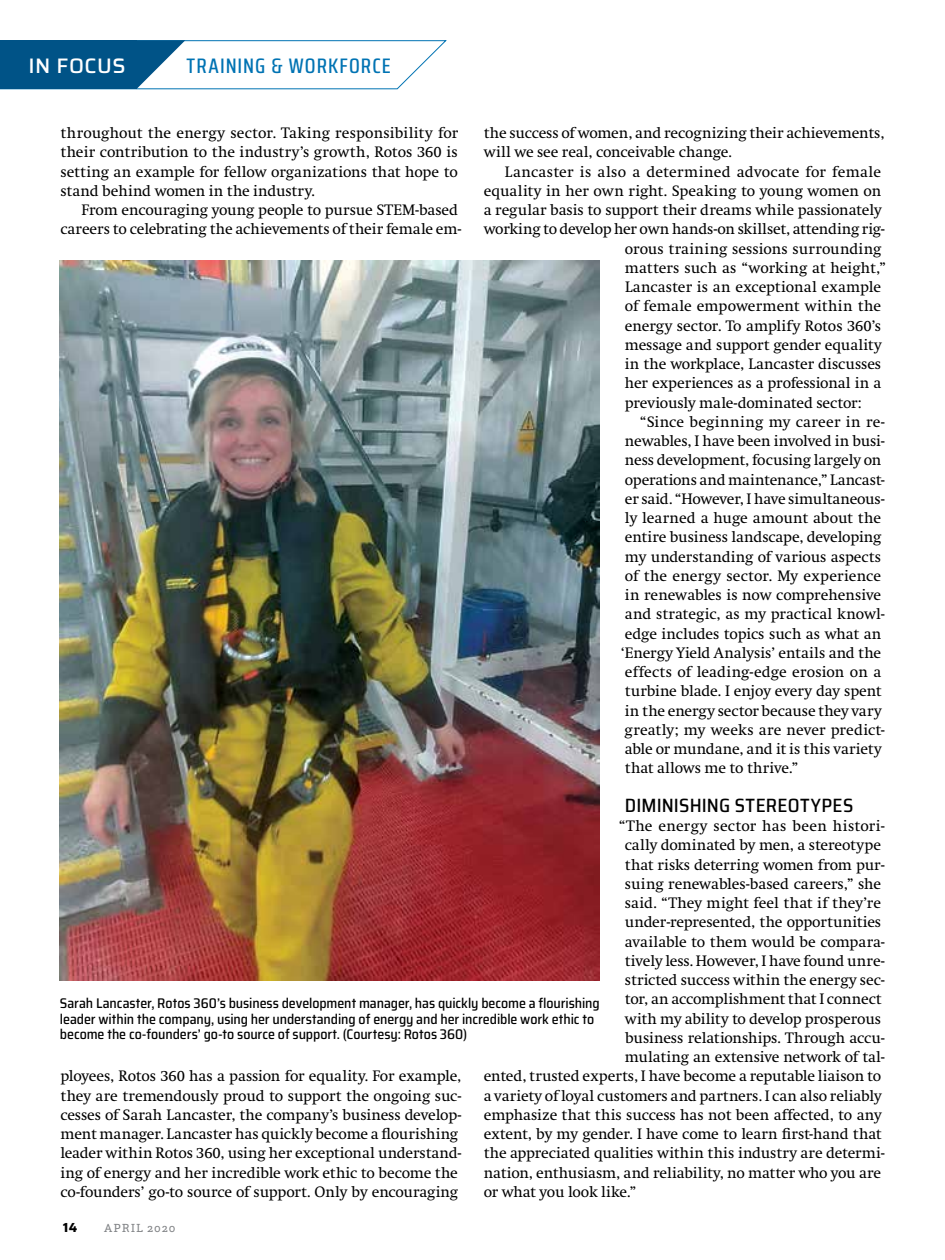
<style>
.page{position:relative;width:945px;height:1260px;background:#fff}
.page>*{position:absolute;margin:0;border:0;box-sizing:border-box;transform-origin:0 0}
.t1{font:500 21px "Saira Condensed";letter-spacing:.05em;color:#0073b3}
.t2{font:500 21px "Saira";letter-spacing:.025em;color:#fff}
.t3{font:500 semi-condensed 19.25px "Saira";letter-spacing:.01em;color:#000}
.t4{font:15.75px/19.2px "Swift";letter-spacing:-.005em;color:#000}
.t5{font:15.75px "Swift";letter-spacing:.015em;color:#000}
.t6{font:15.75px "Swift";letter-spacing:.02em;color:#000}
.t7{font:500 semi-condensed 14px/15.8px "Saira";letter-spacing:-.005em;color:#000}
.t8{font:700 13.12px "Saira";color:#000}
.t9{font:12.25px "Questa Slab";letter-spacing:.07em;color:#808285}
</style>
<div class="page">
<img style="left:60px;top:261px;width:540px;height:720px">
<svg style="left:0;top:40px;width:447px;height:50px"></svg>
<h1 class="t2" style="left:29px;top:50px;width:98px">IN FOCUS</h1>
<h1 class="t1" style="left:187px;top:50px;width:206px">TRAINING &amp; WORKFORCE</h1>
<p class="t4" style="left:60px;top:124px;width:399px;text-align:justify">throughout the energy sector. Taking responsibility for their contribution to the industry’s growth, Rotos 360 is setting an example for fellow organizations that hope to stand behind women in the industry.</p>
<p class="t4" style="left:60px;top:201px;width:402px;text-align:right">From encouraging young people to pursue STEM-based careers to celebrating the achievements of their female em-</p>
<p class="t4" style="left:484px;top:124px;width:402px">the success of women, and recognizing their achievements, will we see real, conceivable change.</p>
<p class="t5" style="left:505px;top:163px;width:378px">Lancaster is also a determined advocate for female</p>
<p class="t4" style="left:484px;top:181px;width:399px">equality in her own right. Speaking to young women on</p>
<p class="t4" style="left:484px;top:201px;width:400px">a regular basis to support their dreams while passionately</p>
<p class="t4" style="left:484px;top:220px;width:402px">working to develop her own hands-on skillset, attending rig-</p>
<p class="t4" style="left:625px;top:239px;width:258px">orous training sessions surrounding</p>
<p class="t4" style="left:625px;top:258px;width:263px">matters such as “working at height,”</p>
<p class="t4" style="left:625px;top:278px;width:258px">Lancaster is an exceptional example</p>
<p class="t4" style="left:625px;top:297px;width:258px">of female empowerment within the</p>
<p class="t4" style="left:625px;top:316px;width:258px">energy sector. To amplify Rotos 360’s</p>
<p class="t4" style="left:625px;top:335px;width:258px">message and support gender equality</p>
<p class="t4" style="left:625px;top:355px;width:258px">in the workplace, Lancaster discusses</p>
<p class="t4" style="left:625px;top:374px;width:258px">her experiences as a professional in a</p>
<p class="t4" style="left:625px;top:393px;width:238px">previously male-dominated sector:</p>
<p class="t5" style="left:640px;top:413px;width:246px">“Since beginning my career in re-</p>
<p class="t4" style="left:625px;top:432px;width:261px">newables, I have been involved in busi-</p>
<p class="t4" style="left:625px;top:451px;width:258px">ness development, focusing largely on</p>
<p class="t4" style="left:625px;top:470px;width:261px">operations and maintenance,” Lancast-</p>
<p class="t4" style="left:625px;top:489px;width:261px">er said. “However, I have simultaneous-</p>
<p class="t4" style="left:625px;top:509px;width:258px">ly learned a huge amount about the</p>
<p class="t4" style="left:625px;top:528px;width:258px">entire business landscape, developing</p>
<p class="t4" style="left:625px;top:547px;width:258px">my understanding of various aspects</p>
<p class="t5" style="left:625px;top:567px;width:258px">of the energy sector. My experience</p>
<p class="t4" style="left:625px;top:586px;width:258px">in renewables is now comprehensive</p>
<p class="t4" style="left:625px;top:605px;width:261px">and strategic, as my practical knowl-</p>
<p class="t4" style="left:625px;top:624px;width:258px">edge includes topics such as what an</p>
<p class="t4" style="left:621px;top:643px;width:262px">‘Energy Yield Analysis’ entails and the</p>
<p class="t4" style="left:625px;top:663px;width:258px">effects of leading-edge erosion on a</p>
<p class="t4" style="left:625px;top:682px;width:258px">turbine blade. I enjoy every day spent</p>
<p class="t4" style="left:625px;top:701px;width:258px">in the energy sector because they vary</p>
<p class="t4" style="left:625px;top:720px;width:261px">greatly; my weeks are never predict-</p>
<p class="t4" style="left:625px;top:740px;width:258px">able or mundane, and it is this variety</p>
<p class="t4" style="left:625px;top:759px;width:175px">that allows me to thrive.”</p>
<p class="t3" style="left:625px;top:791px;width:230px">DIMINISHING STEREOTYPES</p>
<p class="t6" style="left:619px;top:818px;width:267px">“The energy sector has been histori-</p>
<p class="t4" style="left:625px;top:836px;width:258px">cally dominated by men, a stereotype</p>
<p class="t4" style="left:625px;top:855px;width:261px">that risks deterring women from pur-</p>
<p class="t4" style="left:625px;top:874px;width:258px">suing renewables-based careers,” she</p>
<p class="t4" style="left:625px;top:894px;width:258px">said. “They might feel that if they’re</p>
<p class="t4" style="left:625px;top:913px;width:258px">under-represented, the opportunities</p>
<p class="t4" style="left:625px;top:932px;width:261px">available to them would be compara-</p>
<p class="t4" style="left:625px;top:951px;width:261px">tively less. However, I have found unre-</p>
<p class="t4" style="left:625px;top:971px;width:261px">stricted success within the energy sec-</p>
<p class="t4" style="left:625px;top:990px;width:258px">tor, an accomplishment that I connect</p>
<p class="t4" style="left:625px;top:1009px;width:258px">with my ability to develop prosperous</p>
<p class="t4" style="left:625px;top:1028px;width:261px">business relationships. Through accu-</p>
<p class="t4" style="left:625px;top:1048px;width:261px">mulating an extensive network of tal-</p>
<p class="t4" style="left:484px;top:1067px;width:399px">ented, trusted experts, I have become a reputable liaison to</p>
<p class="t4" style="left:484px;top:1086px;width:400px">a variety of loyal customers and partners. I can also reliably</p>
<p class="t4" style="left:484px;top:1105px;width:399px">emphasize that this success has not been affected, to any</p>
<p class="t4" style="left:484px;top:1125px;width:399px">extent, by my gender. I have come to learn first-hand that</p>
<p class="t4" style="left:484px;top:1144px;width:402px">the appreciated qualities within this industry are determi-</p>
<p class="t4" style="left:484px;top:1163px;width:399px">nation, enthusiasm, and reliability, no matter who you are</p>
<p class="t4" style="left:484px;top:1182px;width:154px">or what you look like.”</p>
<p class="t7" style="left:60px;top:995px;width:541px">Sarah Lancaster, Rotos 360’s business development manager, has quickly become a flourishing leader within the company, using her understanding of energy and her incredible work ethic to become the co-founders’ go-to source of support. (Courtesy: Rotos 360)</p>
<p class="t4" style="left:60px;top:1067px;width:402px">ployees, Rotos 360 has a passion for equality. For example, they are tremendously proud to support the ongoing suc&shy;cesses of Sarah Lancaster, the company’s business develop&shy;ment manager. Lancaster has quickly become a flourishing leader within Rotos 360, using her exceptional understand&shy;ing of energy and her incredible work ethic to become the co-founders’ go-to source of support. Only by encouraging</p>
<p class="t8" style="left:63px;top:1218px;width:16px">14</p>
<p class="t9" style="left:104px;top:1220px;width:73px">APRIL 2020</p>
</div>
